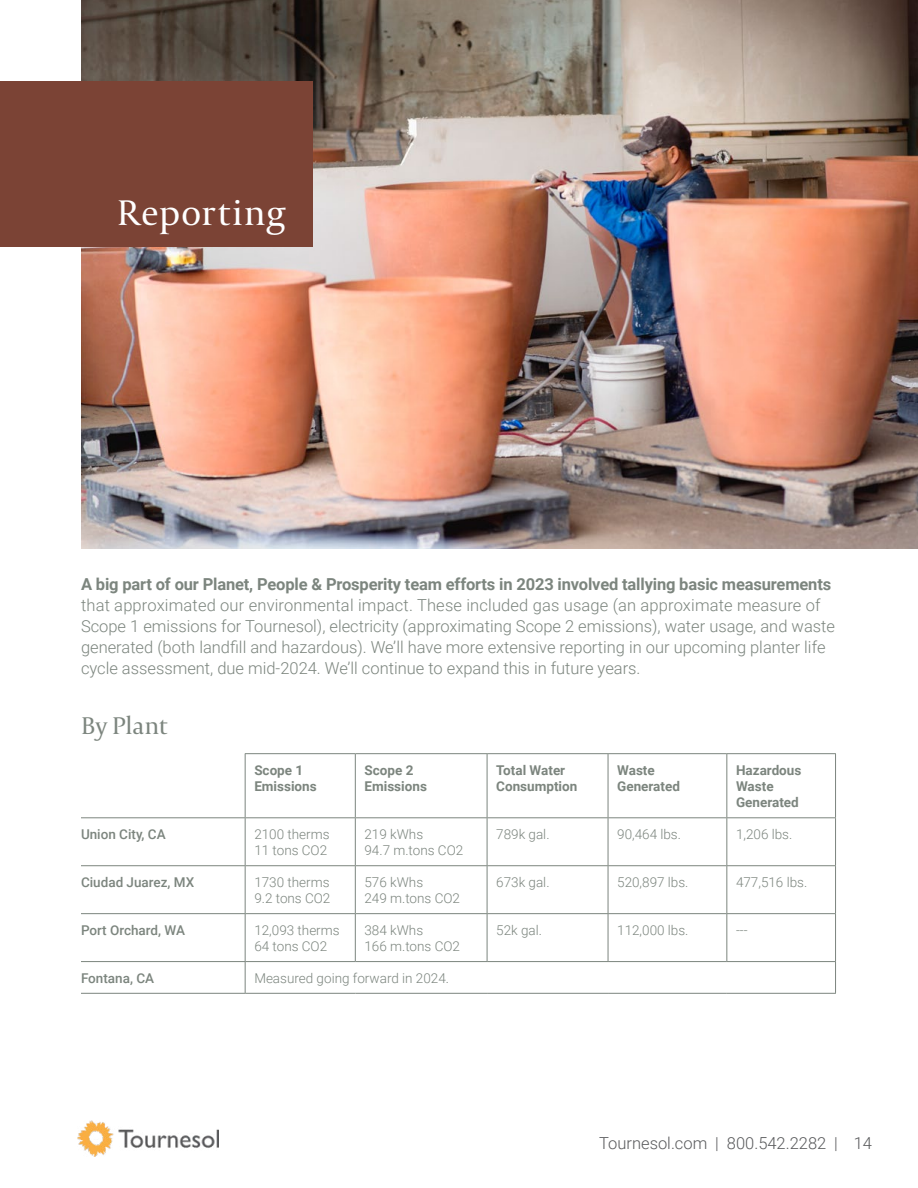
<style>
.page{position:relative;width:918px;height:1188px;background:#fff}
.page>*{position:absolute;margin:0;border:0;box-sizing:border-box;transform-origin:0 0}
.t1{font:37.5px "Capitolium 2";letter-spacing:.015em;color:#fff}
.t2{font:25.5px "Capitolium 2";letter-spacing:-.01em;color:#7c857e}
.t3{font:300 16.5px/21px "Roboto";color:#7c857e}
.t4{font:700 16.5px "Roboto";letter-spacing:-.01em;color:#7c857e}
.t5{font:300 16.5px "Roboto";color:#595a5c}
.t6{font:300 13.5px/16.2px "Roboto";color:#7c857e}
.t7{font:700 13.5px/16.2px "Roboto";color:#7c857e}
.t8{font:500 13.5px "Roboto";color:#7c857e}
</style>
<div class="page">
<img style="left:78px;top:1121px;width:140px;height:36px">
<hr style="left:355px;top:914px;width:1px;height:47px;background:#7c857e">
<hr style="left:487px;top:914px;width:1px;height:47px;background:#7c857e">
<hr style="left:608px;top:914px;width:1px;height:47px;background:#7c857e">
<hr style="left:245px;top:961px;width:110px;height:1px;background:#7c857e">
<hr style="left:355px;top:961px;width:132px;height:1px;background:#7c857e">
<hr style="left:487px;top:961px;width:121px;height:1px;background:#7c857e">
<hr style="left:608px;top:961px;width:119px;height:1px;background:#7c857e">
<hr style="left:245px;top:993px;width:110px;height:1px;background:#7c857e">
<hr style="left:355px;top:993px;width:132px;height:1px;background:#7c857e">
<hr style="left:487px;top:993px;width:121px;height:1px;background:#7c857e">
<hr style="left:608px;top:993px;width:119px;height:1px;background:#7c857e">
<hr style="left:727px;top:993px;width:109px;height:1px;background:#7c857e">
<hr style="left:245px;top:914px;width:1px;height:47px;background:#7c857e">
<hr style="left:81px;top:961px;width:164px;height:1px;background:#7c857e">
<hr style="left:245px;top:962px;width:1px;height:31px;background:#7c857e">
<hr style="left:81px;top:993px;width:164px;height:1px;background:#7c857e">
<hr style="left:245px;top:753px;width:110px;height:1px;background:#7c857e">
<hr style="left:355px;top:753px;width:132px;height:1px;background:#7c857e">
<hr style="left:355px;top:754px;width:1px;height:63px;background:#7c857e">
<hr style="left:487px;top:753px;width:121px;height:1px;background:#7c857e">
<hr style="left:487px;top:754px;width:1px;height:63px;background:#7c857e">
<hr style="left:608px;top:753px;width:119px;height:1px;background:#7c857e">
<hr style="left:608px;top:754px;width:1px;height:63px;background:#7c857e">
<hr style="left:245px;top:754px;width:1px;height:63px;background:#7c857e">
<hr style="left:727px;top:753px;width:109px;height:1px;background:#7c857e">
<hr style="left:726px;top:754px;width:1px;height:63px;background:#7c857e">
<hr style="left:835px;top:754px;width:1px;height:63px;background:#7c857e">
<hr style="left:726px;top:914px;width:1px;height:47px;background:#7c857e">
<hr style="left:835px;top:914px;width:1px;height:47px;background:#7c857e">
<hr style="left:727px;top:961px;width:109px;height:1px;background:#7c857e">
<hr style="left:835px;top:962px;width:1px;height:31px;background:#7c857e">
<hr style="left:81px;top:817px;width:164px;height:1px;background:#7c857e">
<hr style="left:245px;top:817px;width:110px;height:1px;background:#7c857e">
<hr style="left:245px;top:818px;width:1px;height:47px;background:#7c857e">
<hr style="left:355px;top:817px;width:132px;height:1px;background:#7c857e">
<hr style="left:355px;top:818px;width:1px;height:47px;background:#7c857e">
<hr style="left:487px;top:817px;width:121px;height:1px;background:#7c857e">
<hr style="left:487px;top:818px;width:1px;height:47px;background:#7c857e">
<hr style="left:608px;top:817px;width:119px;height:1px;background:#7c857e">
<hr style="left:608px;top:818px;width:1px;height:47px;background:#7c857e">
<hr style="left:727px;top:817px;width:109px;height:1px;background:#7c857e">
<hr style="left:726px;top:818px;width:1px;height:47px;background:#7c857e">
<hr style="left:835px;top:818px;width:1px;height:47px;background:#7c857e">
<hr style="left:81px;top:865px;width:164px;height:1px;background:#7c857e">
<hr style="left:245px;top:865px;width:110px;height:1px;background:#7c857e">
<hr style="left:245px;top:866px;width:1px;height:47px;background:#7c857e">
<hr style="left:355px;top:865px;width:132px;height:1px;background:#7c857e">
<hr style="left:355px;top:866px;width:1px;height:47px;background:#7c857e">
<hr style="left:487px;top:865px;width:121px;height:1px;background:#7c857e">
<hr style="left:487px;top:866px;width:1px;height:47px;background:#7c857e">
<hr style="left:608px;top:865px;width:119px;height:1px;background:#7c857e">
<hr style="left:608px;top:866px;width:1px;height:47px;background:#7c857e">
<hr style="left:727px;top:865px;width:109px;height:1px;background:#7c857e">
<hr style="left:726px;top:866px;width:1px;height:47px;background:#7c857e">
<hr style="left:835px;top:866px;width:1px;height:47px;background:#7c857e">
<hr style="left:81px;top:913px;width:164px;height:1px;background:#7c857e">
<hr style="left:245px;top:913px;width:110px;height:1px;background:#7c857e">
<hr style="left:355px;top:913px;width:132px;height:1px;background:#7c857e">
<hr style="left:487px;top:913px;width:121px;height:1px;background:#7c857e">
<hr style="left:608px;top:913px;width:119px;height:1px;background:#7c857e">
<hr style="left:727px;top:913px;width:109px;height:1px;background:#7c857e">
<img style="left:81px;top:0;width:837px;height:549px">
<div style="left:0;top:81px;width:313px;height:166px;background:#7b4335"></div>
<h1 class="t1" style="left:117px;top:188px;width:170px">Reporting</h1>
<p class="t4" style="left:81px;top:573px;width:752px">A big part of our Planet, People &amp; Prosperity team efforts in 2023 involved tallying basic measurements</p>
<p class="t3" style="left:81px;top:594px;width:756px">that approximated our environmental impact. These included gas usage (an approximate measure of Scope 1 emissions for Tournesol), electricity (approximating Scope 2 emissions), water usage, and waste generated (both landfill and hazardous). We’ll have more extensive reporting in our upcoming planter life cycle assessment, due mid-2024. We’ll continue to expand this in future years.</p>
<h2 class="t2" style="left:81px;top:709px;width:88px">By Plant</h2>
<p class="t7" style="left:254px;top:761px;width:64px">Scope 1<br>Emissions</p>
<p class="t7" style="left:364px;top:761px;width:64px">Scope 2<br>Emissions</p>
<p class="t7" style="left:496px;top:761px;width:83px">Total Water<br>Consumption</p>
<p class="t7" style="left:617px;top:761px;width:64px">Waste<br>Generated</p>
<p class="t7" style="left:736px;top:761px;width:67px">Hazardous<br>Waste<br>Generated</p>
<p class="t8" style="left:81px;top:824px;width:86px">Union City, CA</p>
<p class="t6" style="left:254px;top:825px;width:77px">2100 therms<br>11 tons CO2</p>
<p class="t6" style="left:364px;top:825px;width:100px">219 kWhs<br>94.7 m.tons CO2</p>
<p class="t6" style="left:496px;top:825px;width:55px">789k gal.</p>
<p class="t6" style="left:617px;top:825px;width:65px">90,464 lbs.</p>
<p class="t6" style="left:736px;top:825px;width:58px">1,206 lbs.</p>
<p class="t8" style="left:81px;top:872px;width:115px">Ciudad Juarez, MX</p>
<p class="t6" style="left:254px;top:873px;width:78px">1730 therms<br>9.2 tons CO2</p>
<p class="t6" style="left:364px;top:873px;width:97px">576 kWhs<br>249 m.tons CO2</p>
<p class="t6" style="left:496px;top:873px;width:55px">673k gal.</p>
<p class="t6" style="left:617px;top:873px;width:73px">520,897 lbs.</p>
<p class="t6" style="left:736px;top:873px;width:73px">477,516 lbs.</p>
<p class="t8" style="left:81px;top:920px;width:106px">Port Orchard, WA</p>
<p class="t6" style="left:254px;top:921px;width:87px">12,093 therms<br>64 tons CO2</p>
<p class="t6" style="left:364px;top:921px;width:97px">384 kWhs<br>166 m.tons CO2</p>
<p class="t6" style="left:496px;top:921px;width:47px">52k gal.</p>
<p class="t6" style="left:617px;top:921px;width:73px">112,000 lbs.</p>
<p class="t6" style="left:736px;top:921px;width:13px">---</p>
<p class="t8" style="left:81px;top:968px;width:75px">Fontana, CA</p>
<p class="t6" style="left:254px;top:969px;width:196px">Measured going forward in 2024.</p>
<p class="t5" style="left:599px;top:1131px;width:274px">Tournesol.com | 800.542.2282 | 14</p>
</div>
